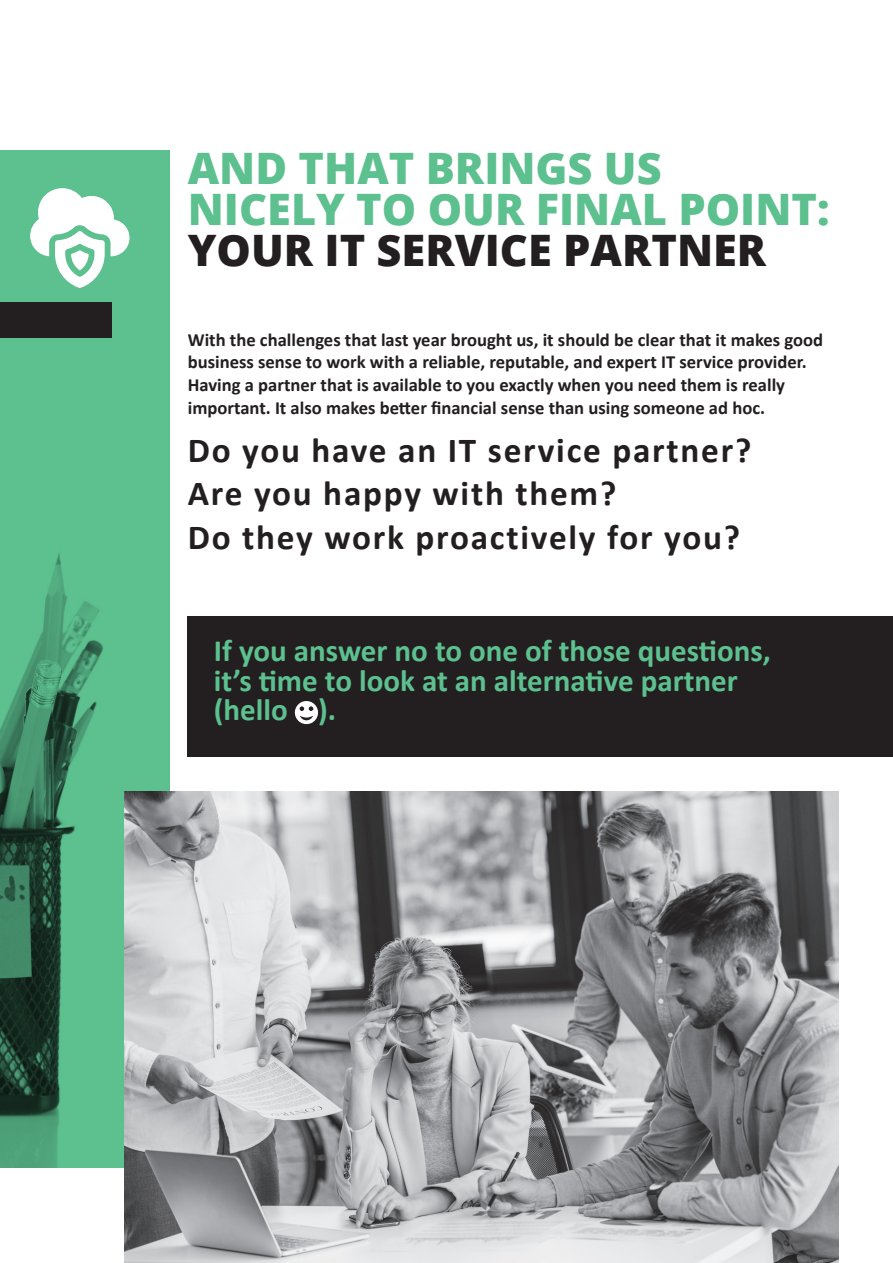
<style>
.page{position:relative;width:893px;height:1263px;background:#fff}
.page>*{position:absolute;margin:0;border:0;box-sizing:border-box;transform-origin:0 0}
.t1{font:800 43.35px/41.2px "Open Sans";color:#5dc08f}
.t2{font:800 43.35px "Open Sans";color:#231f20}
.t3{font:700 35.25px/43.7px "Calibri";letter-spacing:.05em;color:#231f20}
.t4{font:700 31.05px/29.1px "Calibri";color:#5dc08f}
.t5{font:700 18.6px/22.8px "Calibri";color:#231f20}
</style>
<div class="page">
<div style="left:188px;top:617px;width:705px;height:140px;background:#231f20"></div>
<svg style="left:0;top:150px;width:170px;height:1018px;background:#52a97e"></svg>
<div style="left:0;top:302px;width:112px;height:35px;background:#231f20"></div>
<svg style="left:30px;top:188px;width:100px;height:100px"></svg>
<img style="left:124px;top:792px;width:715px;height:471px">
<svg style="left:295px;top:701px;width:23px;height:23px"></svg>
<h1 class="t1" style="left:188px;top:145px;width:643px">AND THAT BRINGS US<br>NICELY TO OUR FINAL POINT:</h1>
<h1 class="t2" style="left:188px;top:217px;width:580px">YOUR IT SERVICE PARTNER</h1>
<p class="t5" style="left:188px;top:328px;width:637px">With the challenges that last year brought us, it should be clear that it makes good business sense to work with a reliable, reputable, and expert IT service provider.<br>Having a partner that is available to you exactly when you need them is really important. It also makes better financial sense than using someone ad hoc.</p>
<h2 class="t3" style="left:188px;top:428px;width:565px">Do you have an IT service partner?<br>Are you happy with them?<br>Do they work proactively for you?</h2>
<h3 class="t4" style="left:214px;top:636px;width:558px">If you answer no to one of those questions, it’s time to look at an alternative partner (hello ).</h3>
</div>
